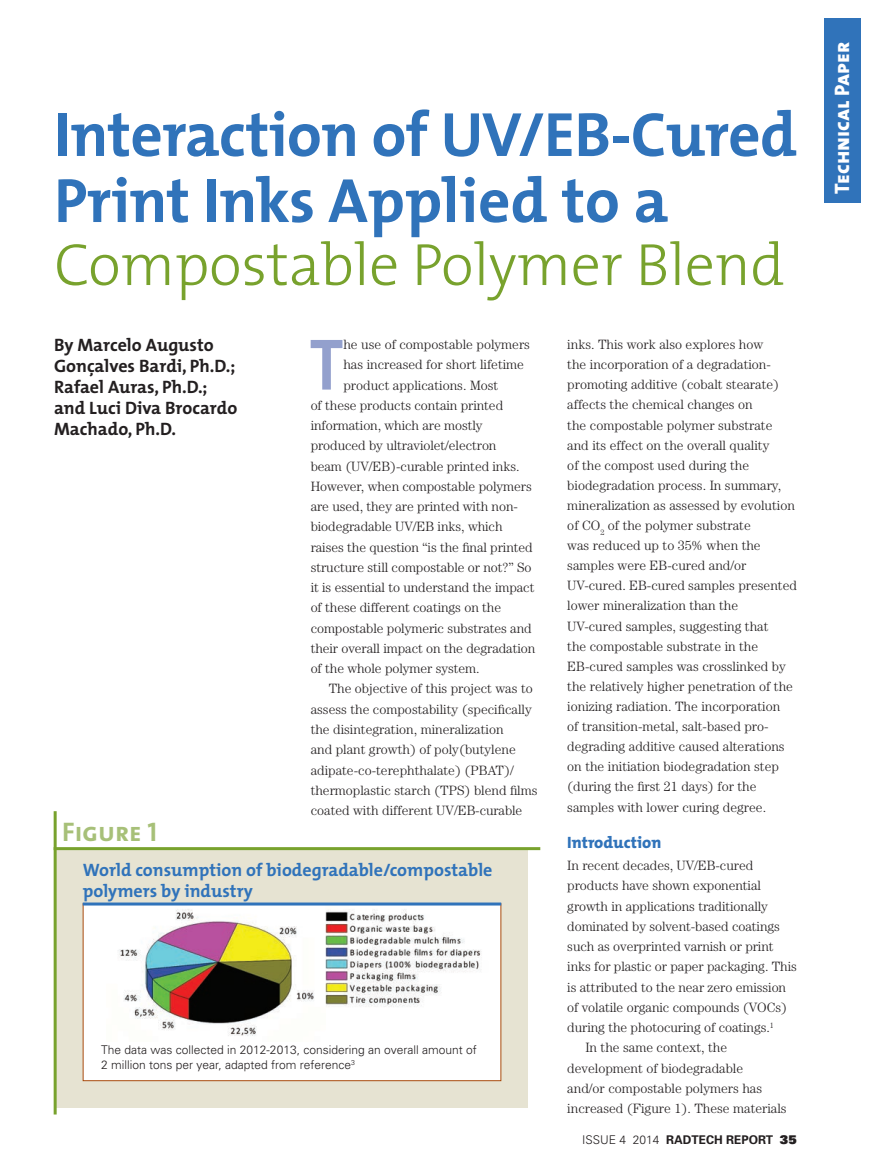
<style>
.page{position:relative;width:878px;height:1175px;background:#fff}
.page>*{position:absolute;margin:0;border:0;box-sizing:border-box;transform-origin:0 0}
.Body_Text_w_Drop_Cap{font:73.5px "The Mix Bold Caps";color:#93a0cd;scale:.9 1}
.Article_Head_42pt_Mi{font:700 63px/66px "The Mix";letter-spacing:-.01em;color:#3073ba}
.Article_Head_42pt_Mi-2{font:300 60px "The Mix";letter-spacing:-.005em;color:#78a22d}
.Figure_Table__name{font:27px "The Mix Bold Caps";color:#a7c078}
.t1{font:21px "The Mix Extra Bold Caps";color:#fff}
.Author_byline_MixBd{font:700 18px/21px "The Mix";color:#231f20}
.Table_Head_Mix-7455b{font:700 18px/21px "The Mix";color:#3073ba}
.SUBHEAD_MixExBd{font:800 16.5px "The Mix";color:#3073ba}
.BODY_TEXT_Century{font:300 13.5px/20.1px "Century";color:#231f20}
.Body_Text_w_Drop_Cap-2{font:300 13.5px "Century";letter-spacing:-.005em;color:#231f20}
.Body_text_no_indent{font:300 13.5px/20.2px "Century";letter-spacing:-.005em;color:#231f20}
.Table_Text_UniversLt{font:300 12px/15px "Univers";color:#231f20}
.t2{font:700 12px "Univers";color:#231f20}
.s1{font-weight:300}
.s2{font-weight:900}
</style>
<div class="page">
<div style="left:824px;top:18px;width:36px;height:185px;background:#3073ba"></div>
<div style="left:56px;top:849px;width:471px;height:259px;background:#e6e3d2"></div>
<div style="left:83px;top:903px;width:418px;height:177px;background:#fff"></div>
<img style="left:107px;top:905px;width:382px;height:131px">
<div style="left:83px;top:903px;width:418px;height:178px;border:1px solid #a84b0d"></div>
<hr style="left:54px;top:847px;width:486px;height:3px;background:#78a22d">
<hr style="left:54px;top:811px;width:3px;height:303px;background:#78a22d">
<hr style="left:83px;top:902px;width:418px;height:3px;background:#3073ba">
<p class="Article_Head_42pt_Mi" style="left:54px;top:100px;width:744px">Interaction of UV/EB-Cured<br>Print Inks Applied to a</p>
<p class="Article_Head_42pt_Mi-2" style="left:54px;top:215px;width:732px">Compostable Polymer Blend</p>
<p class="Author_byline_MixBd" style="left:54px;top:334px;width:185px">By Marcelo Augusto<br>Gonçalves Bardi, Ph.D.;<br>Rafael Auras, Ph.D.; and Luci Diva Brocardo<br>Machado, Ph.D.</p>
<p class="Body_Text_w_Drop_Cap" style="left:310px;top:303px;width:39px">T</p>
<p class="Body_Text_w_Drop_Cap-2" style="left:343px;top:337px;width:188px">he use of compostable polymers</p>
<p class="BODY_TEXT_Century" style="left:567px;top:334px;width:231px">inks. This work also explores how<br>the incorporation of a degradation&shy;promoting additive (cobalt stearate) affects the chemical changes on<br>the compostable polymer substrate and its effect on the overall quality<br>of the compost used during the biodegradation process. In summary, mineralization as assessed by evolution of CO<sub>2</sub> of the polymer substrate<br>was reduced up to 35% when the samples were EB-cured and/or UV-cured. EB-cured samples presented lower mineralization than the<br>UV-cured samples, suggesting that<br>the compostable substrate in the EB-cured samples was crosslinked by the relatively higher penetration of the ionizing radiation. The incorporation<br>of transition-metal, salt-based pro&shy;degrading additive caused alterations on the initiation biodegradation step (during the first 21 days) for the samples with lower curing degree.</p>
<p class="SUBHEAD_MixExBd" style="left:567px;top:828px;width:95px">Introduction</p>
<p class="Body_text_no_indent" style="left:567px;top:855px;width:231px">In recent decades, UV/EB-cured products have shown exponential growth in applications traditionally dominated by solvent-based coatings such as overprinted varnish or print inks for plastic or paper packaging. This is attributed to the near zero emission of volatile organic compounds (VOCs) during the photocuring of coatings.<sup>1</sup></p>
<p class="BODY_TEXT_Century" style="left:567px;top:1037px;width:221px;text-indent:18px">In the same context, the development of biodegradable<br>and/or compostable polymers has increased (Figure 1). These materials</p>
<p class="Body_Text_w_Drop_Cap-2" style="left:343px;top:357px;width:182px">has increased for short lifetime</p>
<p class="Body_Text_w_Drop_Cap-2" style="left:343px;top:377px;width:156px">product applications. Most</p>
<p class="Body_Text_w_Drop_Cap-2" style="left:311px;top:397px;width:194px">of these products contain printed</p>
<p class="Body_Text_w_Drop_Cap-2" style="left:311px;top:418px;width:173px">information, which are mostly</p>
<p class="Body_Text_w_Drop_Cap-2" style="left:311px;top:438px;width:187px">produced by ultraviolet/electron</p>
<p class="Body_Text_w_Drop_Cap-2" style="left:311px;top:458px;width:210px">beam (UV/EB)-curable printed inks.</p>
<p class="Body_Text_w_Drop_Cap-2" style="left:311px;top:478px;width:223px">However, when compostable polymers</p>
<p class="Body_Text_w_Drop_Cap-2" style="left:311px;top:499px;width:209px">are used, they are printed with non-</p>
<p class="Body_Text_w_Drop_Cap-2" style="left:311px;top:519px;width:193px">biodegradable UV/EB inks, which</p>
<p class="Body_Text_w_Drop_Cap-2" style="left:311px;top:539px;width:223px">raises the question “is the final printed</p>
<p class="Body_Text_w_Drop_Cap-2" style="left:311px;top:559px;width:222px">structure still compostable or not?” So</p>
<p class="Body_Text_w_Drop_Cap-2" style="left:311px;top:580px;width:225px">it is essential to understand the impact</p>
<p class="Body_Text_w_Drop_Cap-2" style="left:311px;top:600px;width:192px">of these different coatings on the</p>
<p class="Body_Text_w_Drop_Cap-2" style="left:311px;top:620px;width:222px">compostable polymeric substrates and</p>
<p class="Body_Text_w_Drop_Cap-2" style="left:311px;top:640px;width:226px">their overall impact on the degradation</p>
<p class="Body_Text_w_Drop_Cap-2" style="left:311px;top:661px;width:170px">of the whole polymer system.</p>
<p class="BODY_TEXT_Century" style="left:311px;top:678px;width:228px;text-indent:18px">The objective of this project was to assess the compostability (specifically the disintegration, mineralization<br>and plant growth) of poly(butylene adipate-co-terephthalate) (PBAT)/ thermoplastic starch (TPS) blend films coated with different UV/EB-curable</p>
<p class="Figure_Table__name" style="left:62px;top:809px;width:97px">Figure 1</p>
<p class="Table_Head_Mix-7455b" style="left:83px;top:858px;width:411px">World consumption of biodegradable/compostable polymers by industry</p>
<p class="Table_Text_UniversLt" style="left:101px;top:1041px;width:377px">The data was collected in 2012-2013, considering an overall amount of<br>2 million tons per year, adapted from reference<sup>3</sup></p>
<p class="t2" style="left:582px;top:1132px;width:216px"><span class="s1">ISSUE 4 2014</span> RADTECH REPORT <span class="s2">35</span></p>
<h3 class="t1" style="left:824px;top:193px;width:153px;rotate:-90deg">Technical Paper</h3>
</div>
